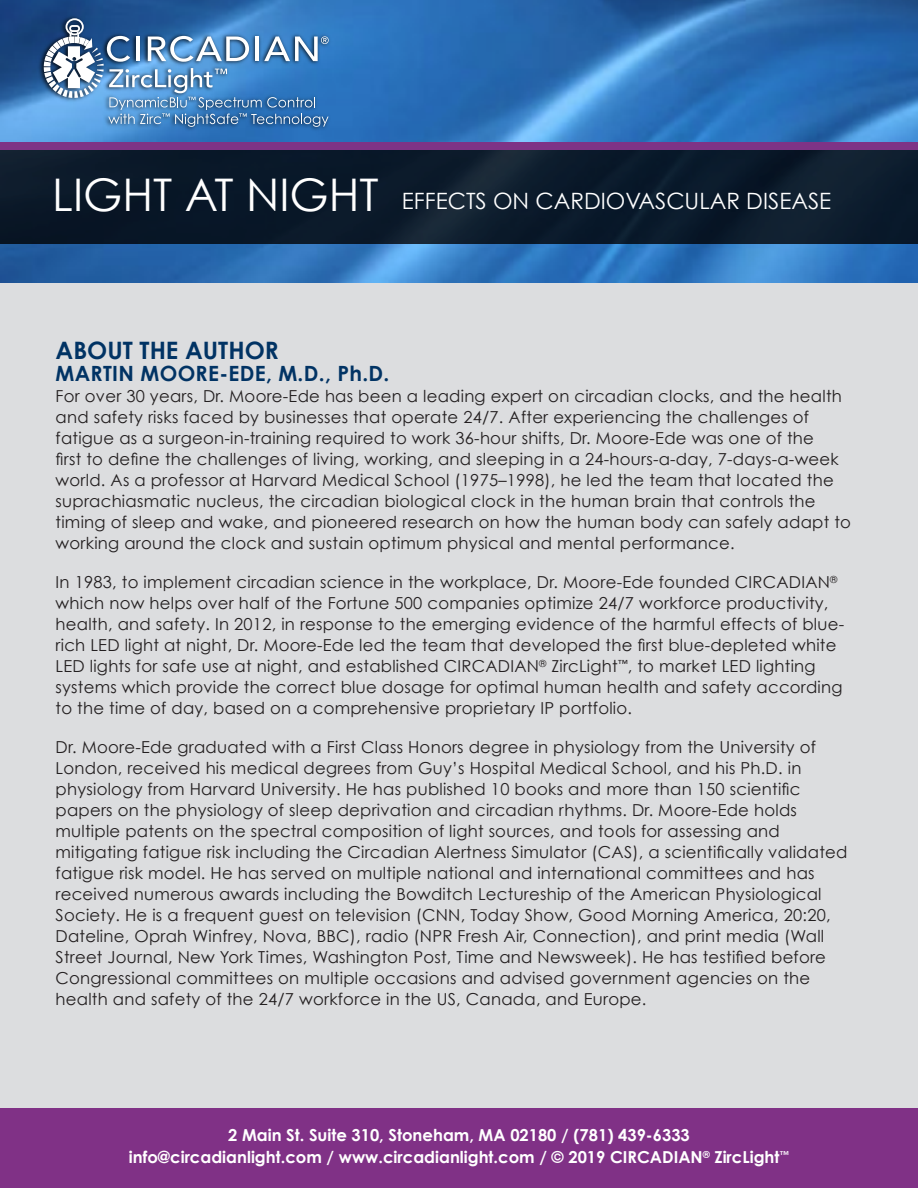
<style>
.page{position:relative;width:918px;height:1188px;background:#fff}
.page>*{position:absolute;margin:0;border:0;box-sizing:border-box;transform-origin:0 0}
.t1{font:45px "Century Gothic";color:#fff}
.t2{font:700 24px "Century Gothic";color:#013364}
.t3{font:22.5px "Century Gothic";color:#fff}
.t4{font:700 21px "Century Gothic";letter-spacing:.015em;color:#013364}
.t5{font:16.5px/21px "Century Gothic";letter-spacing:.015em;color:#231f20}
.t6{font:700 16.5px "Century Gothic";color:#fff}
</style>
<div class="page">
<div style="left:0;top:60px;width:918px;height:1067px;background:#dcdddf"></div>
<div style="left:0;top:1108px;width:918px;height:80px;background:#803186"></div>
<img style="left:0;top:0;width:918px;height:282px">
<div style="left:0;top:145px;width:918px;height:99px;background:#0a1929"></div>
<div style="left:0;top:143px;width:918px;height:7px;background:#7e3386"></div>
<img style="left:21px;top:0;width:327px;height:143px">
<svg style="left:44px;top:18px;width:285px;height:109px;background:#5b8ec1"></svg>
<p class="t1" style="left:52px;top:167px;width:328px">LIGHT AT NIGHT</p>
<p class="t3" style="left:402px;top:187px;width:431px">EFFECTS ON CARDIOVASCULAR DISEASE</p>
<p class="t2" style="left:56px;top:335px;width:225px">ABOUT THE AUTHOR</p>
<p class="t4" style="left:56px;top:360px;width:335px">MARTIN MOORE-EDE, M.D., Ph.D.</p>
<p class="t5" style="left:56px;top:386px;width:797px">For over 30 years, Dr. Moore-Ede has been a leading expert on circadian clocks, and the health and safety risks faced by businesses that operate 24/7. After experiencing the challenges of fatigue as a surgeon-in-training required to work 36-hour shifts, Dr. Moore-Ede was one of the<br>first to define the challenges of living, working, and sleeping in a 24-hours-a-day, 7-days-a-week world. As a professor at Harvard Medical School (1975–1998), he led the team that located the suprachiasmatic nucleus, the circadian biological clock in the human brain that controls the timing of sleep and wake, and pioneered research on how the human body can safely adapt to working around the clock and sustain optimum physical and mental performance.</p>
<p class="t5" style="left:56px;top:572px;width:790px">In 1983, to implement circadian science in the workplace, Dr. Moore-Ede founded CIRCADIAN<sup>® </sup>which now helps over half of the Fortune 500 companies optimize 24/7 workforce productivity, health, and safety. In 2012, in response to the emerging evidence of the harmful effects of blue&shy;rich LED light at night, Dr. Moore-Ede led the team that developed the first blue-depleted white LED lights for safe use at night, and established CIRCADIAN<sup>®</sup> ZircLight<sup>™</sup>, to market LED lighting systems which provide the correct blue dosage for optimal human health and safety according to the time of day, based on a comprehensive proprietary IP portfolio.</p>
<p class="t5" style="left:56px;top:737px;width:793px">Dr. Moore-Ede graduated with a First Class Honors degree in physiology from the University of London, received his medical degrees from Guy’s Hospital Medical School, and his Ph.D. in physiology from Harvard University. He has published 10 books and more than 150 scientific papers on the physiology of sleep deprivation and circadian rhythms. Dr. Moore-Ede holds multiple patents on the spectral composition of light sources, and tools for assessing and mitigating fatigue risk including the Circadian Alertness Simulator (CAS), a scientifically validated fatigue risk model. He has served on multiple national and international committees and has received numerous awards including the Bowditch Lectureship of the American Physiological Society. He is a frequent guest on television (CNN, Today Show, Good Morning America, 20:20, Dateline, Oprah Winfrey, Nova, BBC), radio (NPR Fresh Air, Connection), and print media (Wall Street Journal, New York Times, Washington Post, Time and Newsweek). He has testified before Congressional committees on multiple occasions and advised government agencies on the health and safety of the 24/7 workforce in the US, Canada, and Europe.</p>
<p class="t6" style="left:228px;top:1124px;width:463px">2 Main St. Suite 310, Stoneham, MA 02180 / (781) 439-6333</p>
<p class="t6" style="left:129px;top:1147px;width:662px">info@circadianlight.com / www.circadianlight.com / © 2019 CIRCADIAN<sup>®</sup> ZircLight<sup>™</sup></p>
</div>
